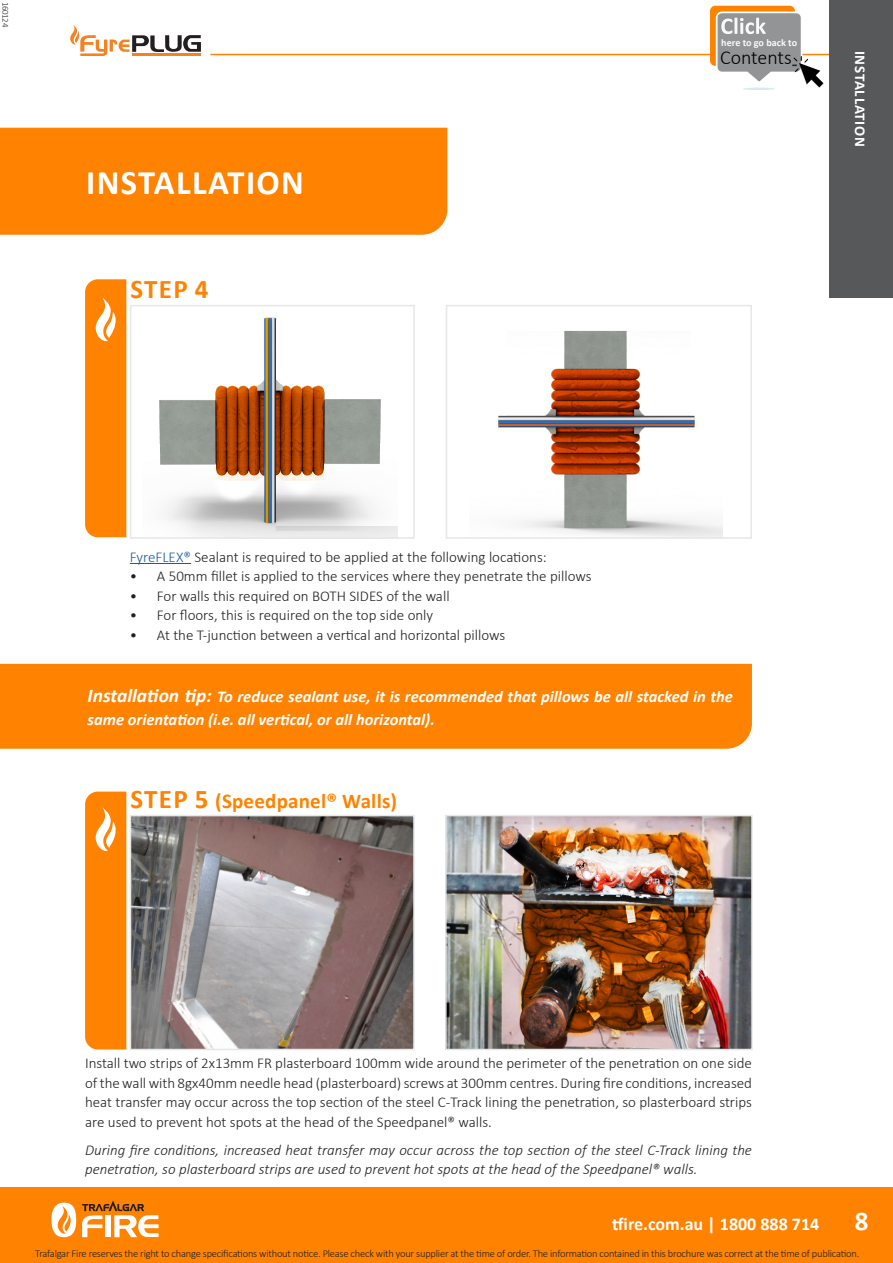
<style>
.page{position:relative;width:893px;height:1263px;background:#fff}
.page>*{position:absolute;margin:0;border:0;box-sizing:border-box;transform-origin:0 0}
.t1{font:700 34.5px "Calibri";letter-spacing:.04em;color:#fff}
.t2{font:700 27px "Calibri";color:#ff8200}
.t3{font:700 27px "Calibri";color:#fff}
.t4{font:700 21px "Calibri";letter-spacing:.01em;color:#ff8200}
.t5{font:300 19.95px "Calibri";color:#000}
.t6{font:700 18px "Calibri";color:#fff}
.t7{font:italic 700 16.5px/23.4px "Calibri";color:#fff}
.t8{font:300 15px/19.5px "Calibri";color:#231f20;text-align:justify}
.t9{font:italic 300 15px/19.5px "Calibri";color:#231f20}
.t10{font:700 15px "Calibri";letter-spacing:.05em;color:#fff}
.t11{font:300 10.5px "Calibri";letter-spacing:-.02em;color:#231f20}
.t12{font:700 10.2px "Calibri";color:#f7fafb}
.t13{font:300 9px "Calibri";letter-spacing:-.04em;color:#231f20}
.s1{color:#175d9e}
.s2{font-size:19.5px}
.s3{font-size:27px}
</style>
<div class="page">
<svg style="left:70px;top:25px;width:131px;height:31px"></svg>
<hr style="left:132px;top:53px;width:69px;height:3px;background:#f58220">
<hr style="left:210px;top:54px;width:619px;height:1px;background:#ff8200">
<div style="left:829px;top:0;width:64px;height:298px;background:#57585a"></div>
<div style="left:0;top:1187px;width:893px;height:76px;background:#ff8200"></div>
<svg style="left:51px;top:1202px;width:25px;height:35px"></svg>
<svg style="left:82px;top:1200px;width:77px;height:37px"></svg>
<div style="left:0;top:664px;width:752px;height:85px;background:#ff8200"></div>
<img style="left:159px;top:317px;width:239px;height:219px">
<div style="left:130px;top:305px;width:285px;height:234px;border:2px solid #e6e7e9"></div>
<hr style="left:130px;top:563px;width:61px;height:1px;background:#175d9e">
<img style="left:498px;top:330px;width:225px;height:206px">
<div style="left:446px;top:305px;width:306px;height:234px;border:2px solid #e6e7e9"></div>
<img style="left:133px;top:818px;width:279px;height:229px">
<div style="left:130px;top:815px;width:285px;height:235px;border:2px solid #e6e7e9"></div>
<img style="left:448px;top:818px;width:302px;height:229px">
<div style="left:445px;top:815px;width:308px;height:235px;border:2px solid #e6e7e9"></div>
<svg style="left:85px;top:791px;width:41px;height:258px;background:#ff880c"></svg>
<svg style="left:85px;top:279px;width:41px;height:258px;background:#ff870c"></svg>
<div style="left:0;top:128px;width:447px;height:107px;background:#ff8200"></div>
<hr style="left:743px;top:88px;width:32px;height:2px;background:#d8e9ef;border-radius:50%">
<svg style="left:710px;top:6px;width:113px;height:82px"></svg>
<p class="t13" style="left:11px;top:2px;width:27px;rotate:90deg">160124</p>
<p class="t1" style="left:86px;top:158px;width:219px">INSTALLATION</p>
<p class="t2" style="left:130px;top:270px;width:80px">STEP 4</p>
<p class="t12" style="left:721px;top:35px;width:77px">here to go back to</p>
<h3 class="t5" style="left:720px;top:45px;width:73px">Contents</h3>
<p class="t10" style="left:871px;top:51px;width:98px;rotate:90deg">INSTALLATION</p>
<p class="t8" style="left:130px;top:547px;width:418px"><span class="s1">FyreFLEX®</span> Sealant is required to be applied at the following locations:</p>
<p class="t8" style="left:130px;top:566px;width:463px">• A 50mm fillet is applied to the services where they penetrate the pillows</p>
<p class="t8" style="left:130px;top:586px;width:321px">• For walls this required on BOTH SIDES of the wall</p>
<p class="t8" style="left:130px;top:605px;width:305px">• For floors, this is required on the top side only</p>
<p class="t8" style="left:130px;top:625px;width:377px">• At the T-junction between a vertical and horizontal pillows</p>
<p class="t7" style="left:88px;top:684px;width:647px"><span class="s2">Installation tip:</span> To reduce sealant use, it is recommended that pillows be all stacked in the same orientation (i.e. all vertical, or all horizontal).</p>
<p class="t4" style="left:130px;top:786px;width:268px"><span class="s3">STEP 5</span> (Speedpanel® Walls)</p>
<p class="t8" style="left:85px;top:1053px;width:668px">Install two strips of 2x13mm FR plasterboard 100mm wide around the perimeter of the penetration on one side of the wall with 8gx40mm needle head (plasterboard) screws at 300mm centres. During fire conditions, increased heat transfer may occur across the top section of the steel C-Track lining the penetration, so plasterboard strips are used to prevent hot spots at the head of the Speedpanel® walls.</p>
<p class="t9" style="left:85px;top:1140px;width:668px">During fire conditions, increased heat transfer may occur across the top section of the steel C-Track lining the penetration, so plasterboard strips are used to prevent hot spots at the head of the Speedpanel® walls.</p>
<p class="t6" style="left:612px;top:1211px;width:209px">tfire.com.au | 1800 888 714</p>
<h2 class="t3" style="left:855px;top:1202px;width:15px">8</h2>
<p class="t11" style="left:35px;top:1247px;width:825px">Trafalgar Fire reserves the right to change specifications without notice. Please check with your supplier at the time of order. The information contained in this brochure was correct at the time of publication.</p>
</div>
